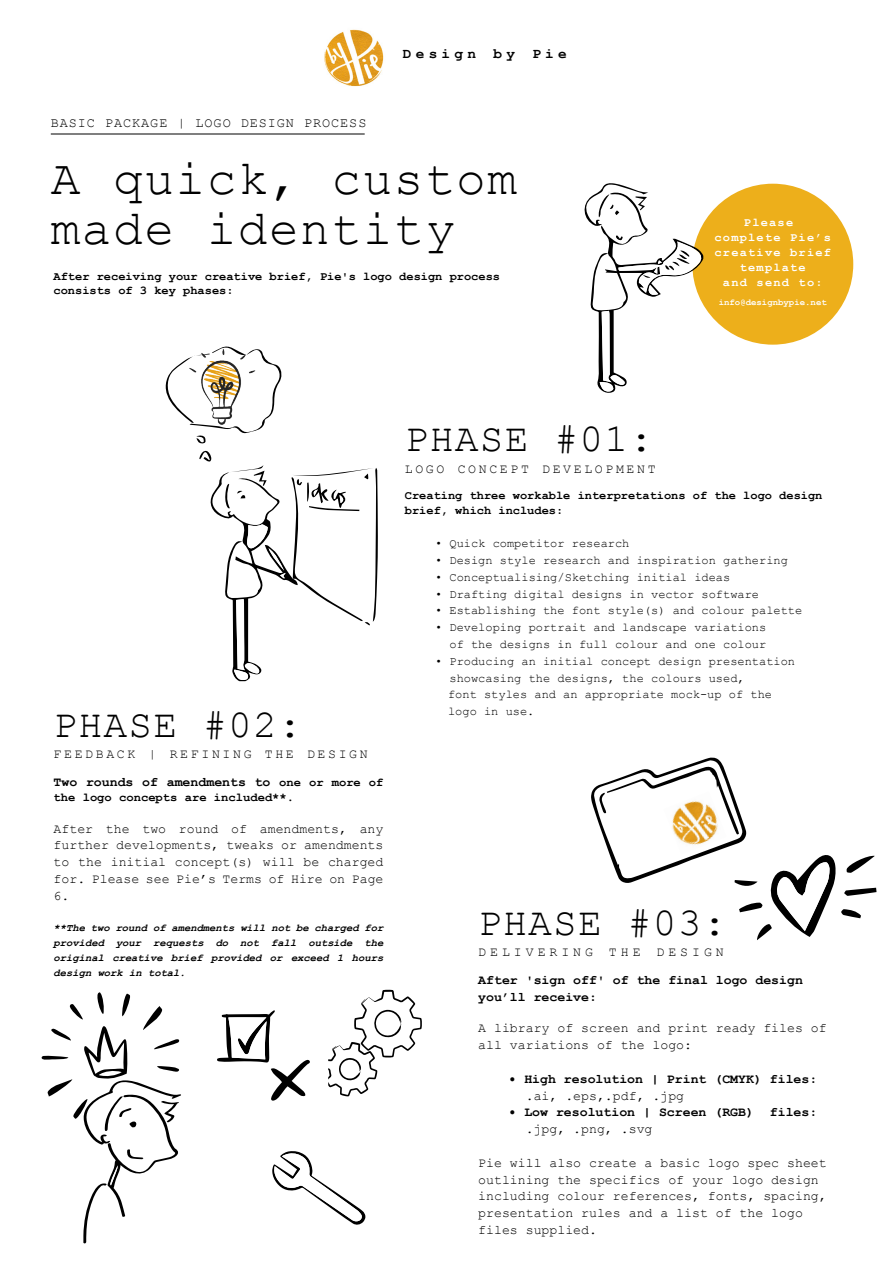
<style>
.page{position:relative;width:893px;height:1263px;background:#fff}
.page>*{position:absolute;margin:0;border:0;box-sizing:border-box;transform-origin:0 0}
.t1{font:49.5px/49.5px "Courier New";letter-spacing:.03em;color:#000}
.t2{font:39.6px "Courier New";letter-spacing:.03em;color:#000}
.t3{font:700 14.4px "Courier New";letter-spacing:.3em;color:#000}
.t4{font:13.5px "Courier New";letter-spacing:.07em;color:#000}
.t5{font:13.2px/16.8px "Courier New";color:#000}
.t6{font:700 13.2px/16.8px "Courier New";color:#000}
.t7{font:13.2px/27.6px "Courier New";letter-spacing:.2em;color:#000}
.t8{font:13.2px "Courier New";letter-spacing:.3em;color:#000}
.t9{font:700 12.15px "Courier New";color:#000}
.t10{font:12px/16.8px "Courier New";color:#000;text-align:right}
.t11{font:700 12px/14.9px "Courier New";color:#000}
.t12{font:700 12px "Courier New";letter-spacing:.1em;color:#fff}
.t13{font:italic 700 10.5px/14.9px "Courier New";color:#000;text-align:justify}
.t14{font:700 9px "Courier New";color:#fff}
.s1{font-weight:700}
.s2{font-weight:700;font-size:12.15px}
</style>
<div class="page">
<img style="left:324px;top:29px;width:60px;height:57px">
<svg style="left:165px;top:346px;width:117px;height:98px"></svg>
<svg style="left:199px;top:450px;width:179px;height:231px"></svg>
<hr style="left:51px;top:134px;width:314px;height:1px;background:#000">
<img style="left:186px;top:347px;width:72px;height:80px">
<svg style="left:272px;top:1151px;width:93px;height:74px"></svg>
<svg style="left:217px;top:990px;width:205px;height:111px"></svg>
<div style="left:692px;top:184px;width:161px;height:161px;background:#edaf1b;border-radius:50%"></div>
<svg style="left:584px;top:183px;width:119px;height:210px"></svg>
<svg style="left:591px;top:757px;width:285px;height:183px"></svg>
<svg style="left:41px;top:992px;width:140px;height:251px"></svg>
<p class="t3" style="left:403px;top:44px;width:166px">Design by Pie</p>
<p class="t4" style="left:51px;top:115px;width:317px">BASIC PACKAGE | LOGO DESIGN PROCESS</p>
<h1 class="t1" style="left:51px;top:153px;width:468px">A quick, custom made identity</h1>
<p class="t11" style="left:54px;top:268px;width:448px">After receiving your creative brief, Pie's logo design process consists of 3 key phases:</p>
<p class="t12" style="left:744px;top:215px;width:51px">Please</p>
<p class="t12" style="left:715px;top:230px;width:118px">complete Pie’s</p>
<p class="t12" style="left:715px;top:245px;width:118px">creative brief</p>
<p class="t12" style="left:740px;top:260px;width:67px">template</p>
<p class="t12" style="left:723px;top:275px;width:101px">and send to:</p>
<p class="t14" style="left:719px;top:297px;width:109px">info@designbypie.net</p>
<h2 class="t2" style="left:54px;top:700px;width:250px">PHASE #02:</h2>
<p class="t7" style="left:54px;top:740px;width:331px">FEEDBACK | REFINING THE DESIGN<br><span class="s1">Two rounds of amendments to</span> <span class="s2">one or more of</span></p>
<p class="t9" style="left:54px;top:789px;width:242px">the logo concepts are included**.</p>
<p class="t5" style="left:54px;top:819px;width:331px;text-align:justify">After the two round of amendments, any further developments, tweaks or amendments to the initial concept(s) will be charged for. Please see Pie’s Terms of Hire on Page 6.</p>
<p class="t13" style="left:54px;top:921px;width:331px">**The two round of amendments will not be charged for provided your requests do not fall outside the original creative brief provided or exceed 1 hours design work in total.</p>
<h2 class="t2" style="left:405px;top:415px;width:250px">PHASE #01:</h2>
<p class="t7" style="left:405px;top:455px;width:252px">LOGO CONCEPT DEVELOPMENT</p>
<p class="t11" style="left:405px;top:487px;width:419px">Creating three workable interpretations of the logo design brief, which includes:</p>
<p class="t10" style="left:435px;top:535px;width:196px">• Quick competitor research</p>
<p class="t10" style="left:435px;top:551px;width:354px">• Design style research and inspiration gathering</p>
<p class="t10" style="left:435px;top:568px;width:297px">• Conceptualising/Sketching initial ideas</p>
<p class="t10" style="left:435px;top:585px;width:326px">• Drafting digital designs in vector software</p>
<p class="t10" style="left:435px;top:602px;width:369px">• Establishing the font style(s) and colour palette</p>
<p class="t10" style="left:435px;top:619px;width:333px">• Developing portrait and landscape variations of the designs in full colour and one colour</p>
<p class="t10" style="left:448px;top:652px;width:349px;text-align:left;text-indent:-13px">• Producing an initial concept design presentation showcasing the designs, the colours used,<br>font styles and an appropriate mock-up of the logo in use.</p>
<h2 class="t2" style="left:478px;top:898px;width:250px">PHASE #03:</h2>
<p class="t8" style="left:478px;top:944px;width:247px">DELIVERING THE DESIGN</p>
<p class="t6" style="left:478px;top:971px;width:326px">After 'sign off' of the final logo design you’ll receive:</p>
<p class="t5" style="left:478px;top:1019px;width:350px">A library of screen and print ready files of all variations of the logo:</p>
<p class="t6" style="left:508px;top:1070px;width:310px">• High resolution | Print (CMYK) files:</p>
<p class="t5" style="left:526px;top:1086px;width:160px">.ai, .eps,.pdf, .jpg</p>
<p class="t6" style="left:508px;top:1103px;width:310px">• Low resolution | Screen (RGB) files:</p>
<p class="t5" style="left:526px;top:1120px;width:128px">.jpg, .png, .svg</p>
<p class="t5" style="left:478px;top:1154px;width:350px">Pie will also create a basic logo spec sheet outlining the specifics of your logo design including colour references, fonts, spacing, presentation rules and a list of the logo files supplied.</p>
</div>
